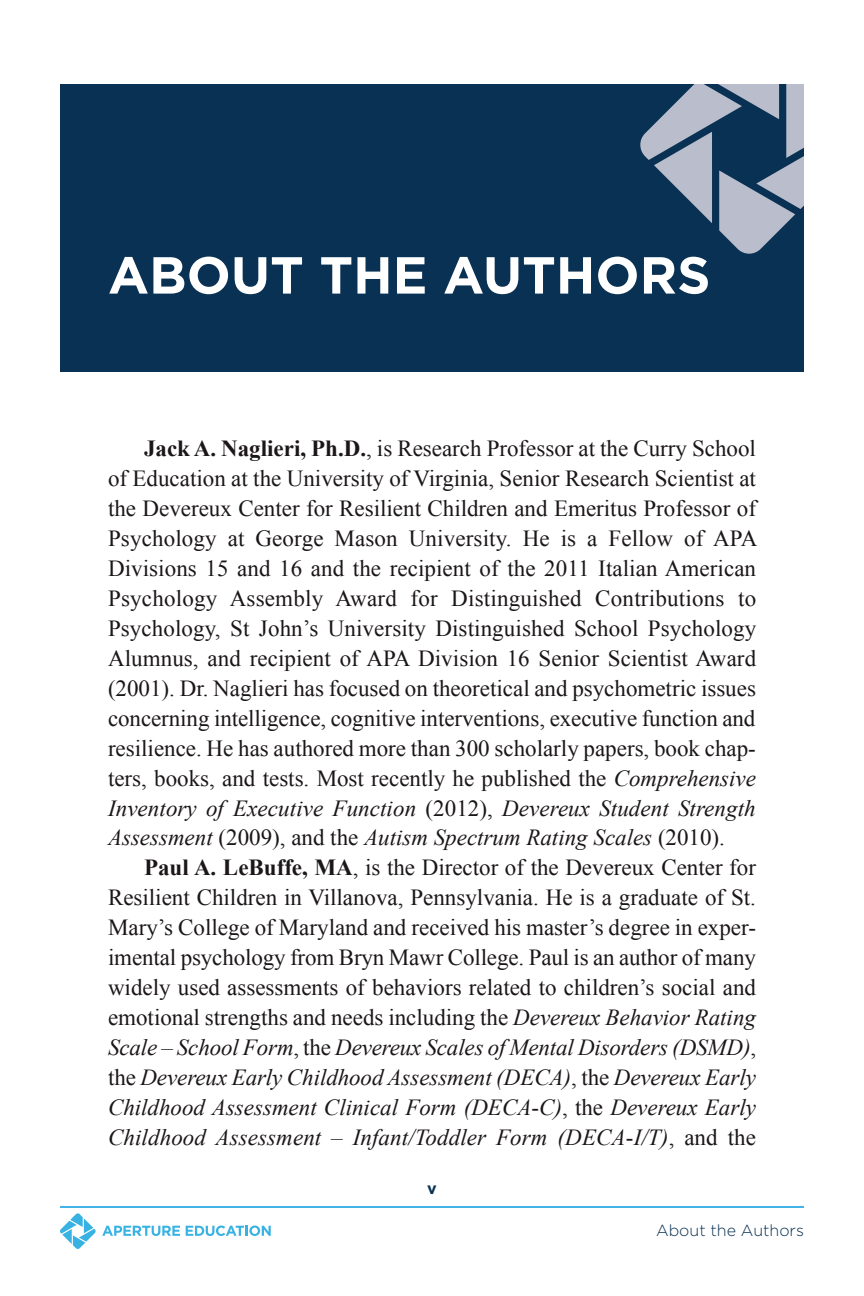
<style>
.page{position:relative;width:864px;height:1296px;background:#fff}
.page>*{position:absolute;margin:0;border:0;box-sizing:border-box;transform-origin:0 0}
.t1{font:700 52px "Gotham";color:#fff}
.t2{font:23px/30px "Times New Roman";color:#1b1617;text-align:justify}
.t3{font:300 16px "Gotham";color:#093153}
.t4{font:700 16px "Gotham";color:#093153}
.s1{font-weight:700}
.s2{font-style:italic}
</style>
<div class="page">
<hr style="left:60px;top:1206px;width:744px;height:2px;background:#41b4e5">
<svg style="left:60px;top:1213px;width:36px;height:36px"></svg>
<svg style="left:102px;top:1226px;width:78px;height:10px"></svg>
<svg style="left:186px;top:1226px;width:85px;height:10px"></svg>
<div style="left:60px;top:84px;width:744px;height:288px;background:#093153"></div>
<svg style="left:640px;top:84px;width:164px;height:170px"></svg>
<h1 class="t1" style="left:108px;top:241px;width:604px">ABOUT THE AUTHORS</h1>
<p class="t2" style="left:108px;top:433px;width:651px;text-indent:36px"><span class="s1">Jack A. Naglieri, Ph.D.</span>, is Research Professor at the Curry School of Education at the University of Virginia, Senior Research Scientist at the Devereux Center for Resilient Children and Emeritus Professor of Psychology at George Mason University. He is a Fellow of APA Divisions 15 and 16 and the recipient of the 2011 Italian American Psychology Assembly Award for Distinguished Contributions to Psychology, St John’s University Distinguished School Psychology Alumnus, and recipient of APA Division 16 Senior Scientist Award (2001). Dr. Naglieri has focused on theoretical and psychometric issues concerning intelligence, cognitive interventions, executive function and resilience. He has authored more than 300 scholarly papers, book chap&shy;ters, books, and tests. Most recently he published the <span class="s2">Comprehensive Inventory of Executive Function</span> (2012), <span class="s2">Devereux Student Strength Assessment</span> (2009), and the <span class="s2">Autism Spectrum Rating Scales</span> (2010).</p>
<p class="t2" style="left:108px;top:852px;width:650px;text-indent:36px"><span class="s1">Paul A. LeBuffe, MA</span>, is the Director of the Devereux Center for Resilient Children in Villanova, Pennsylvania. He is a graduate of St.<br>Mary’s College of Maryland and received his master’s degree in exper&shy;imental psychology from Bryn Mawr College. Paul is an author of many widely used assessments of behaviors related to children’s social and emotional strengths and needs including the <span class="s2">Devereux Behavior Rating Scale – School Form</span>, the <span class="s2">Devereux Scales of Mental Disorders (DSMD)</span>, the <span class="s2">Devereux Early Childhood Assessment (DECA)</span>, the <span class="s2">Devereux Early Childhood Assessment Clinical Form (DECA</span>-<span class="s2">C)</span>, the <span class="s2">Devereux Early Childhood Assessment – Infant/Toddler Form (DECA</span>-<span class="s2">I/T)</span>, and the</p>
<p class="t4" style="left:427px;top:1178px;width:11px">v</p>
<p class="t3" style="left:656px;top:1220px;width:149px">About the Authors</p>
</div>
